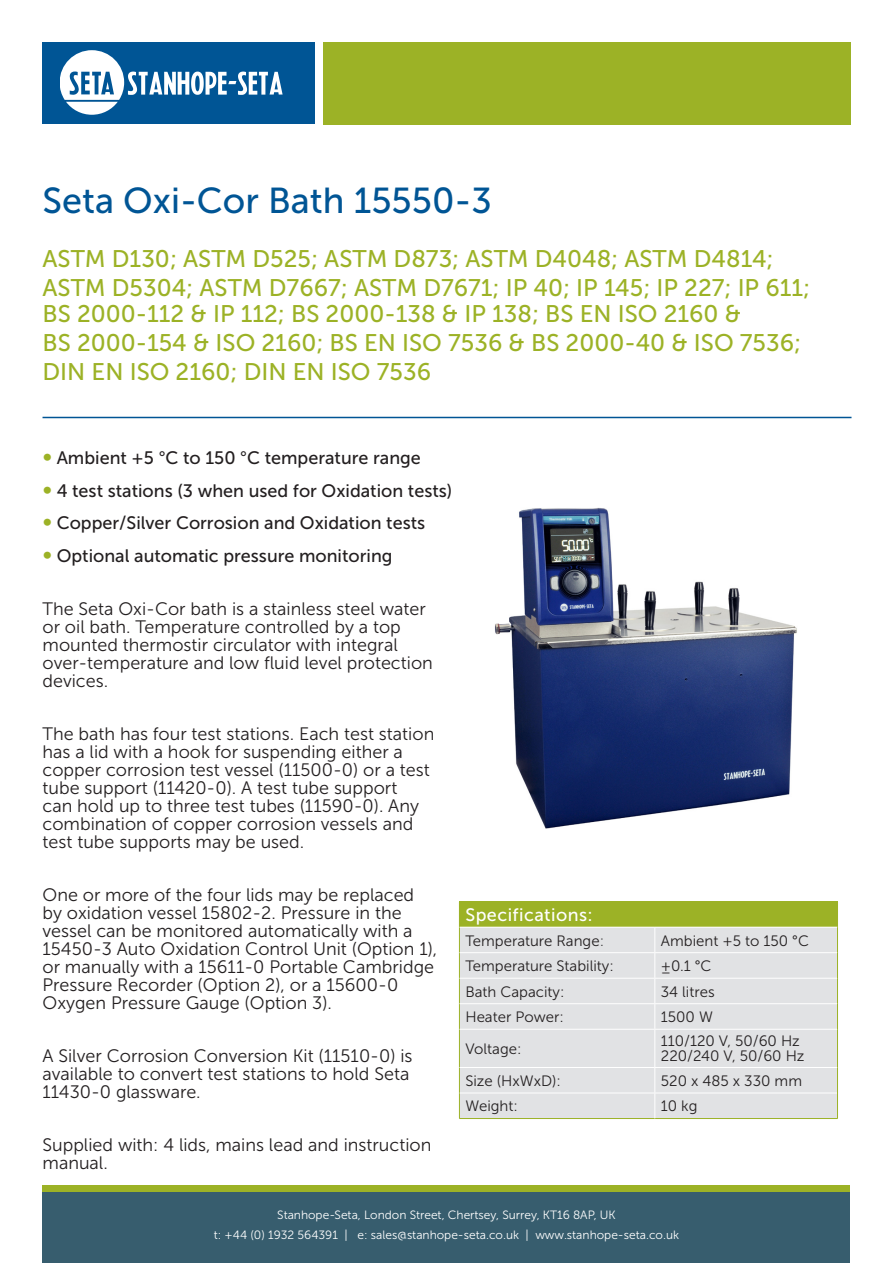
<style>
.page{position:relative;width:893px;height:1263px;background:#fff}
.page>*{position:absolute;margin:0;border:0;box-sizing:border-box;transform-origin:0 0}
.Heading_1{font:36px "Museo Sans 500";color:#005595}
.Heading_1-2{font:24px/28.8px "Museo Sans 500";color:#9cb226}
.BODY{font:18px/18px "Museo Sans 300";color:#231f20}
.BODY-2{font:18px "Museo Sans 500";color:#231f20}
.Accessories_1__title{font:18px "Museo Sans 500";letter-spacing:.025em;color:#fff}
.Specs_Table_Text{font:15px/15px "Museo Sans 300";color:#231f20}
.BODY-3{font:12px "Museo Sans 300";color:#fff}
.s1{font-size:19.5px;color:#9cb226}
.s2{font-family:"Museo Sans 300"}
.s3{color:#3e3e3f}
</style>
<div class="page">
<div style="left:43px;top:1185px;width:807px;height:78px;background:#375d6e"></div>
<div style="left:43px;top:1185px;width:807px;height:7px;background:#9cb226"></div>
<div style="left:323px;top:43px;width:527px;height:82px;background:#9cb226"></div>
<div style="left:43px;top:43px;width:272px;height:81px;background:#005595"></div>
<svg style="left:60px;top:50px;width:223px;height:65px"></svg>
<div style="left:459px;top:902px;width:378px;height:25px;background:#9cb226"></div>
<div style="left:460px;top:928px;width:377px;height:190px;background:#e1e2e4"></div>
<hr style="left:459px;top:901px;width:196px;height:1px;background:#9cb226">
<hr style="left:655px;top:901px;width:183px;height:1px;background:#9cb226">
<hr style="left:655px;top:952px;width:182px;height:1px;background:#fff">
<hr style="left:655px;top:978px;width:182px;height:1px;background:#fff">
<hr style="left:655px;top:1003px;width:182px;height:1px;background:#fff">
<hr style="left:655px;top:1029px;width:182px;height:1px;background:#fff">
<hr style="left:655px;top:1067px;width:182px;height:1px;background:#fff">
<hr style="left:655px;top:1092px;width:182px;height:1px;background:#fff">
<svg style="left:837px;top:902px;width:1px;height:127px"></svg>
<hr style="left:837px;top:1029px;width:1px;height:38px;background:#9cb226">
<svg style="left:837px;top:1067px;width:1px;height:51px"></svg>
<hr style="left:655px;top:1118px;width:183px;height:1px;background:#9cb226">
<svg style="left:459px;top:926px;width:1px;height:103px"></svg>
<hr style="left:459px;top:1029px;width:1px;height:38px;background:#9cb226">
<svg style="left:459px;top:1067px;width:1px;height:51px"></svg>
<hr style="left:459px;top:1118px;width:196px;height:1px;background:#9cb226">
<hr style="left:460px;top:952px;width:195px;height:1px;background:#fff">
<hr style="left:460px;top:978px;width:195px;height:1px;background:#fff">
<hr style="left:460px;top:1003px;width:195px;height:1px;background:#fff">
<svg style="left:654px;top:928px;width:1px;height:101px"></svg>
<hr style="left:460px;top:1029px;width:195px;height:1px;background:#fff">
<hr style="left:654px;top:1029px;width:1px;height:38px;background:#fff">
<hr style="left:460px;top:1067px;width:195px;height:1px;background:#fff">
<hr style="left:460px;top:1092px;width:195px;height:1px;background:#fff">
<svg style="left:654px;top:1068px;width:1px;height:50px"></svg>
<hr style="left:43px;top:417px;width:808px;height:1px;background:#005595">
<img style="left:495px;top:508px;width:302px;height:321px">
<p class="Heading_1" style="left:43px;top:181px;width:451px">Seta Oxi-Cor Bath 15550-3</p>
<p class="Heading_1-2" style="left:43px;top:244px;width:769px">ASTM D130; ASTM D525; ASTM D873; ASTM D4048; ASTM D4814;<br>ASTM D5304; ASTM D7667; ASTM D7671; IP 40; IP 145; IP 227; IP 611;</p>
<p class="Heading_1-2" style="left:43px;top:299px;width:760px">BS 2000-112 &amp; IP 112; BS 2000-138 &amp; IP 138; BS EN ISO 2160 &amp;<br>BS 2000-154 &amp; ISO 2160; BS EN ISO 7536 &amp; BS 2000-40 &amp; ISO 7536;<br>DIN EN ISO 2160; DIN EN ISO 7536</p>
<p class="BODY-2" style="left:43px;top:448px;width:380px"><span class="s1">∞</span> Ambient +5 <span class="s2">°</span>C to 150 <span class="s2">°</span>C temperature range</p>
<p class="BODY-2" style="left:43px;top:481px;width:411px"><span class="s1">∞</span> 4 test stations (3 when used for Oxidation tests)</p>
<p class="BODY-2" style="left:43px;top:513px;width:384px"><span class="s1">∞</span> Copper/Silver Corrosion and Oxidation tests</p>
<p class="BODY-2" style="left:43px;top:546px;width:352px"><span class="s1">∞</span> Optional automatic pressure monitoring</p>
<p class="BODY" style="left:43px;top:600px;width:392px">The Seta Oxi-Cor bath is a stainless steel water or oil bath. Temperature controlled by a top mounted thermostir circulator with integral over-temperature and low fluid level protection devices.</p>
<p class="BODY" style="left:43px;top:725px;width:393px">The bath has four test stations. Each test station has a lid with a hook for suspending either a copper corrosion test vessel (11500-0) or a test tube support (11420-0). A test tube support<br>can hold up to three test tubes (11590-0). Any combination of copper corrosion vessels and test tube supports may be used.</p>
<p class="BODY" style="left:43px;top:886px;width:396px">One or more of the four lids may be replaced by oxidation vessel 15802-2. Pressure in the vessel can be monitored automatically with a 15450-3 Auto Oxidation Control Unit (Option 1), or manually with a 15611-0 Portable Cambridge Pressure Recorder (Option 2), or a 15600-0<br>Oxygen Pressure Gauge (Option 3).</p>
<p class="BODY" style="left:43px;top:1047px;width:372px">A Silver Corrosion Conversion Kit (11510-0) is available to convert test stations to hold Seta<br>11430-0 glassware.</p>
<p class="BODY" style="left:43px;top:1136px;width:390px">Supplied with: 4 lids, mains lead and instruction manual.</p>
<p class="Accessories_1__title" style="left:465px;top:905px;width:129px">Specifications:</p>
<p class="Specs_Table_Text" style="left:465px;top:933px;width:140px">Temperature Range<span class="s3">:</span></p>
<p class="Specs_Table_Text" style="left:661px;top:933px;width:150px">Ambient +5 to 150 °C</p>
<p class="Specs_Table_Text" style="left:465px;top:958px;width:150px">Temperature Stability:</p>
<p class="Specs_Table_Text" style="left:661px;top:958px;width:52px">±0.1 °C</p>
<p class="Specs_Table_Text" style="left:465px;top:984px;width:101px">Bath Capacity:</p>
<p class="Specs_Table_Text" style="left:661px;top:984px;width:55px">34 litres</p>
<p class="Specs_Table_Text" style="left:465px;top:1009px;width:100px">Heater Power:</p>
<p class="Specs_Table_Text" style="left:661px;top:1009px;width:54px">1500 W</p>
<p class="Specs_Table_Text" style="left:465px;top:1041px;width:58px">Voltage:</p>
<p class="Specs_Table_Text" style="left:661px;top:1034px;width:145px">110/120 V, 50/60 Hz<br>220/240 V, 50/60 Hz</p>
<p class="Specs_Table_Text" style="left:465px;top:1073px;width:97px">Size (HxWxD):</p>
<p class="Specs_Table_Text" style="left:661px;top:1073px;width:143px">520 x 485 x 330 mm</p>
<p class="Specs_Table_Text" style="left:465px;top:1099px;width:54px">Weight:</p>
<p class="Specs_Table_Text" style="left:661px;top:1099px;width:38px">10 kg</p>
<p class="BODY-3" style="left:277px;top:1208px;width:340px">Stanhope-Seta, London Street, Chertsey, Surrey, KT16 8AP, UK</p>
<p class="BODY-3" style="left:214px;top:1229px;width:467px">t: +44 (0) 1932 564391 | e: sales@stanhope-seta.co.uk | www.stanhope-seta.co.uk</p>
</div>
